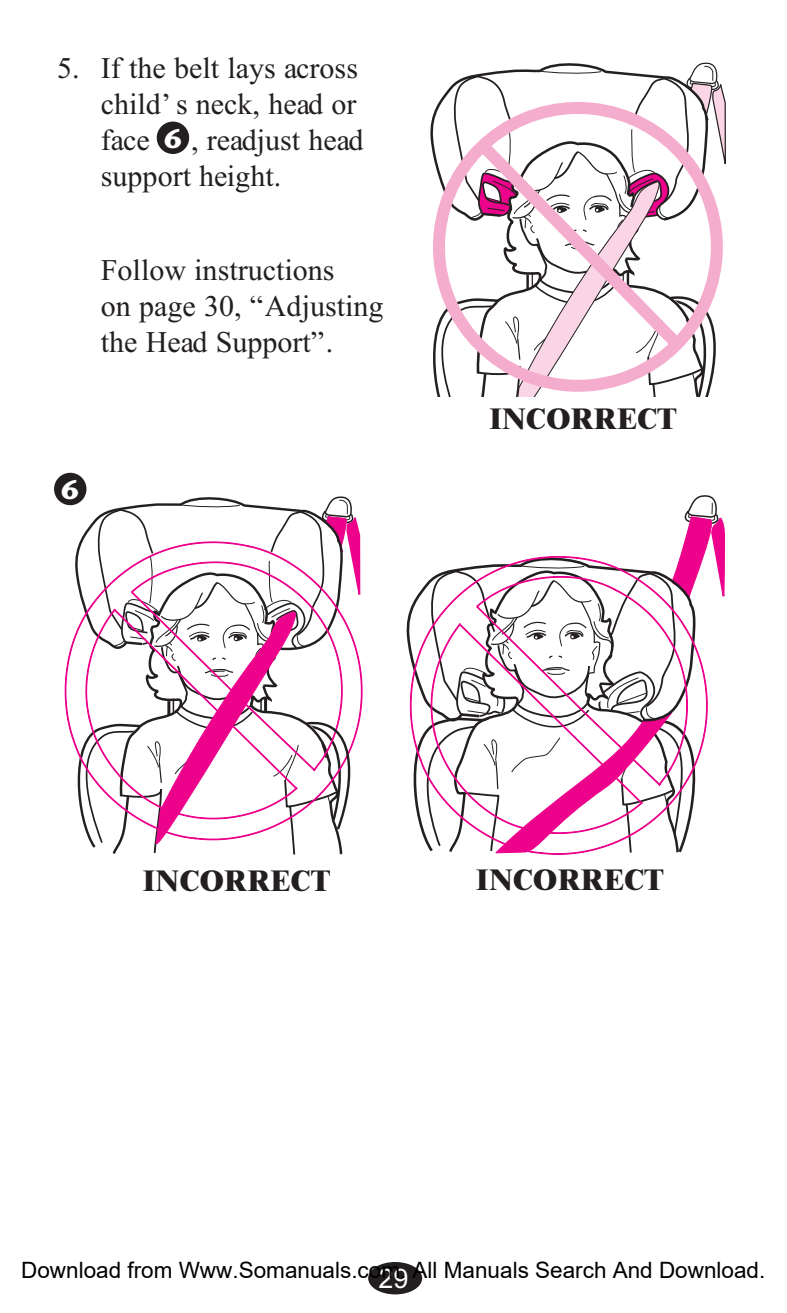
<style>
.page{position:relative;width:787px;height:1313px;background:#fff}
.page>*{position:absolute;margin:0;border:0;box-sizing:border-box;transform-origin:0 0}
.t1{font:30px/36px "Times New Roman";color:#231f20}
.t2{font:800 30px "Times New Roman";color:#231f20}
.t3{font:700 27px "Stone Sans";color:#fff}
.t4{font:27px "Arial";color:#fff}
.t5{font:22.5px "Arial";color:#000}
</style>
<div class="page">
<div style="left:157px;top:122px;width:32px;height:32px;background:#231f20;border-radius:50%"></div>
<svg style="left:430px;top:62px;width:296px;height:334px"></svg>
<svg style="left:433px;top:102px;width:289px;height:290px"></svg>
<svg style="left:467px;top:130px;width:227px;height:231px"></svg>
<div style="left:368px;top:1261px;width:54px;height:33px;background:#231f20;border-radius:50%"></div>
<svg style="left:65px;top:485px;width:297px;height:370px"></svg>
<svg style="left:407px;top:495px;width:317px;height:360px"></svg>
<div style="left:54px;top:472px;width:32px;height:33px;background:#231f20;border-radius:50%"></div>
<p class="t1" style="left:101px;top:49px;width:258px;text-align:justify;text-indent:-44px">5. If the belt lays across child’ s neck, head or face</p>
<p class="t3" style="left:164px;top:128px;width:19px">6</p>
<p class="t1" style="left:101px;top:121px;width:264px;text-indent:90px">, readjust head support height.</p>
<p class="t1" style="left:101px;top:251px;width:284px">Follow instructions<br>on page 30, “Adjusting the Head Support”.</p>
<p class="t3" style="left:62px;top:479px;width:19px">6</p>
<p class="t2" style="left:489px;top:400px;width:189px">INCORRECT</p>
<p class="t2" style="left:142px;top:863px;width:189px">INCORRECT</p>
<p class="t2" style="left:476px;top:862px;width:189px">INCORRECT</p>
<p class="t5" style="left:21px;top:1257px;width:745px">Download from Www.Somanuals.com. All Manuals Search And Download.</p>
<p class="t4" style="left:378px;top:1262px;width:32px">29</p>
</div>
